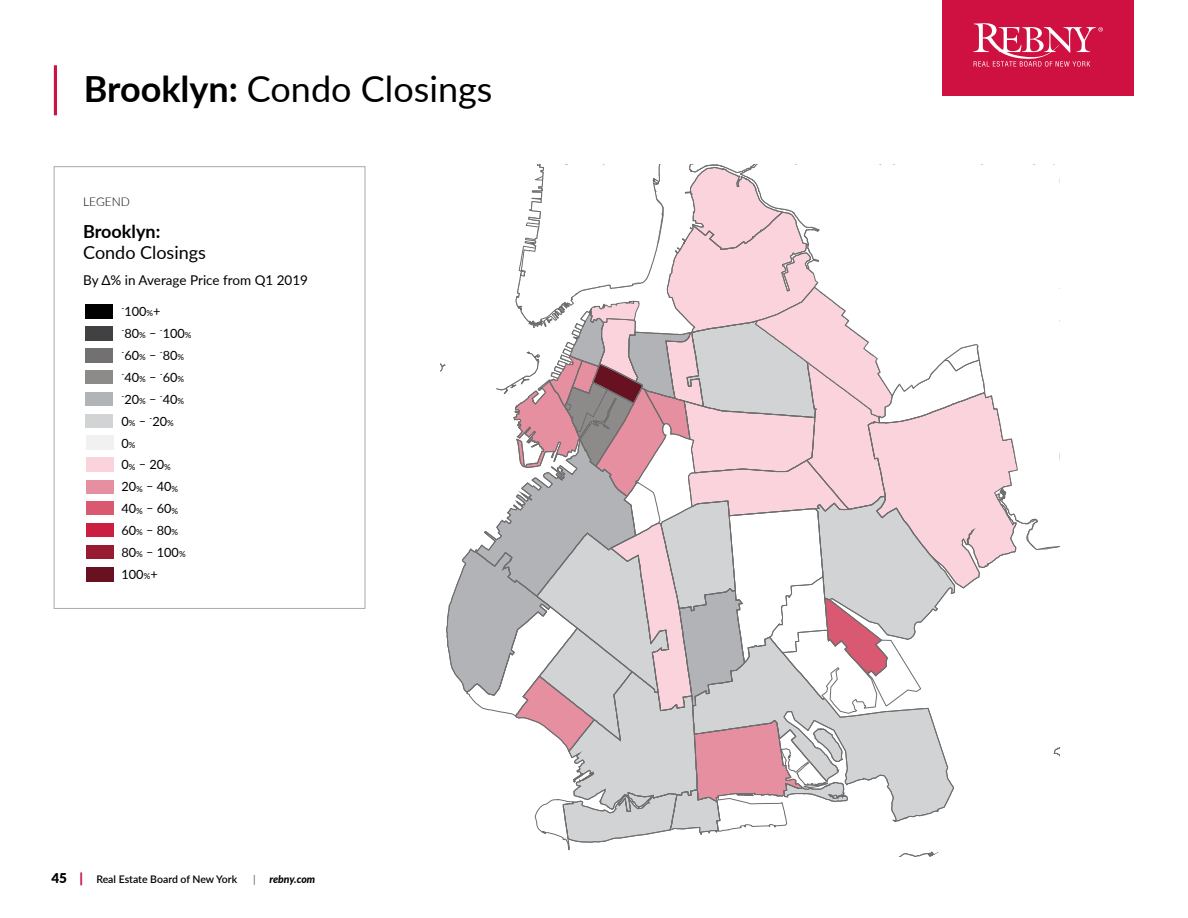
<style>
.page{position:relative;width:1188px;height:918px;background:#fff}
.page>*{position:absolute;margin:0;border:0;box-sizing:border-box;transform-origin:0 0}
.t1{font:36px "Lato";color:#000}
.t2{font:18px "Lato";color:#000}
.t3{font:700 18px "Lato";color:#000}
.t4{font:13.5px "Lato";color:#000}
.t5{font:12.75px "Lato";color:#000}
.t6{font:300 12px "Lato";color:#000}
.t7{font:600 10.5px "Lato";letter-spacing:-.005em;color:#000}
.t8{font:italic 800 10.5px "Lato";letter-spacing:-.005em;color:#000}
.t9{font:10.5px "Lato";color:#58595b}
.s1{font-weight:700}
.s2{font-size:8.25px}
.s3{font-weight:900;font-size:13.5px}
.s4{font-weight:900;font-size:13.5px;color:#ce1141}
</style>
<div class="page">
<div style="left:942px;top:0;width:191px;height:96px;background:#ce1141"></div>
<svg style="left:973px;top:23px;width:130px;height:44px"></svg>
<hr style="left:54px;top:66px;width:3px;height:49px;background:#ce1141">
<svg style="left:440px;top:164px;width:620px;height:693px"></svg>
<div style="left:86px;top:370px;width:27px;height:14px;background:#8d8a8a"></div>
<div style="left:86px;top:392px;width:27px;height:14px;background:#b1b4b6"></div>
<div style="left:86px;top:414px;width:27px;height:14px;background:#d1d3d4"></div>
<div style="left:86px;top:348px;width:27px;height:14px;background:#737071"></div>
<div style="left:86px;top:326px;width:27px;height:14px;background:#414042"></div>
<div style="left:86px;top:304px;width:27px;height:15px;background:#000"></div>
<div style="left:86px;top:502px;width:27px;height:13px;background:#d85970"></div>
<div style="left:86px;top:480px;width:27px;height:13px;background:#e68fa1"></div>
<div style="left:86px;top:523px;width:27px;height:14px;background:#cb1f41"></div>
<div style="left:86px;top:567px;width:27px;height:14px;background:#671121"></div>
<div style="left:86px;top:545px;width:27px;height:14px;background:#991b32"></div>
<div style="left:86px;top:436px;width:27px;height:14px;background:#f1f1f2"></div>
<div style="left:86px;top:458px;width:27px;height:14px;background:#fbd3dd"></div>
<div style="left:54px;top:166px;width:311px;height:443px;border:1px solid #a7a9ac"></div>
<h1 class="t1" style="left:84px;top:63px;width:410px"><span class="s1">Brooklyn:</span> Condo Closings</h1>
<p class="t6" style="left:83px;top:194px;width:48px">LEGEND</p>
<h2 class="t3" style="left:83px;top:218px;width:79px">Brooklyn:</h2>
<h2 class="t2" style="left:83px;top:240px;width:124px">Condo Closings</h2>
<p class="t4" style="left:83px;top:270px;width:226px">By Δ% in Average Price from Q1 2019</p>
<p class="t5" style="left:122px;top:302px;width:41px"><sup>-</sup>100<span class="s2">%</span>+</p>
<p class="t5" style="left:122px;top:324px;width:72px"><sup>-</sup>80<span class="s2">%</span> – <sup>-</sup>100<span class="s2">%</span></p>
<p class="t5" style="left:122px;top:346px;width:64px"><sup>-</sup>60<span class="s2">%</span> – <sup>-</sup>80<span class="s2">%</span></p>
<p class="t5" style="left:122px;top:390px;width:64px"><sup>-</sup>20<span class="s2">%</span> – <sup>-</sup>40<span class="s2">%</span></p>
<p class="t5" style="left:122px;top:434px;width:16px">0<span class="s2">%</span></p>
<p class="t5" style="left:122px;top:368px;width:64px"><sup>-</sup>40<span class="s2">%</span> – <sup>-</sup>60<span class="s2">%</span></p>
<p class="t5" style="left:122px;top:412px;width:54px">0<span class="s2">%</span> – <sup>-</sup>20<span class="s2">%</span></p>
<p class="t5" style="left:122px;top:456px;width:51px">0<span class="s2">%</span> – 20<span class="s2">%</span></p>
<p class="t5" style="left:122px;top:478px;width:58px">20<span class="s2">%</span> – 40<span class="s2">%</span></p>
<p class="t5" style="left:122px;top:500px;width:58px">40<span class="s2">%</span> – 60<span class="s2">%</span></p>
<p class="t5" style="left:122px;top:543px;width:66px">80<span class="s2">%</span> – 100<span class="s2">%</span></p>
<p class="t5" style="left:122px;top:521px;width:58px">60<span class="s2">%</span> – 80<span class="s2">%</span></p>
<p class="t5" style="left:122px;top:565px;width:38px">100<span class="s2">%</span>+</p>
<p class="t7" style="left:51px;top:871px;width:187px"><span class="s3">45</span> <span class="s4">|</span> Real Estate Board of New York</p>
<p class="t9" style="left:253px;top:872px;width:4px">|</p>
<p class="t8" style="left:269px;top:871px;width:47px">rebny.com</p>
</div>
